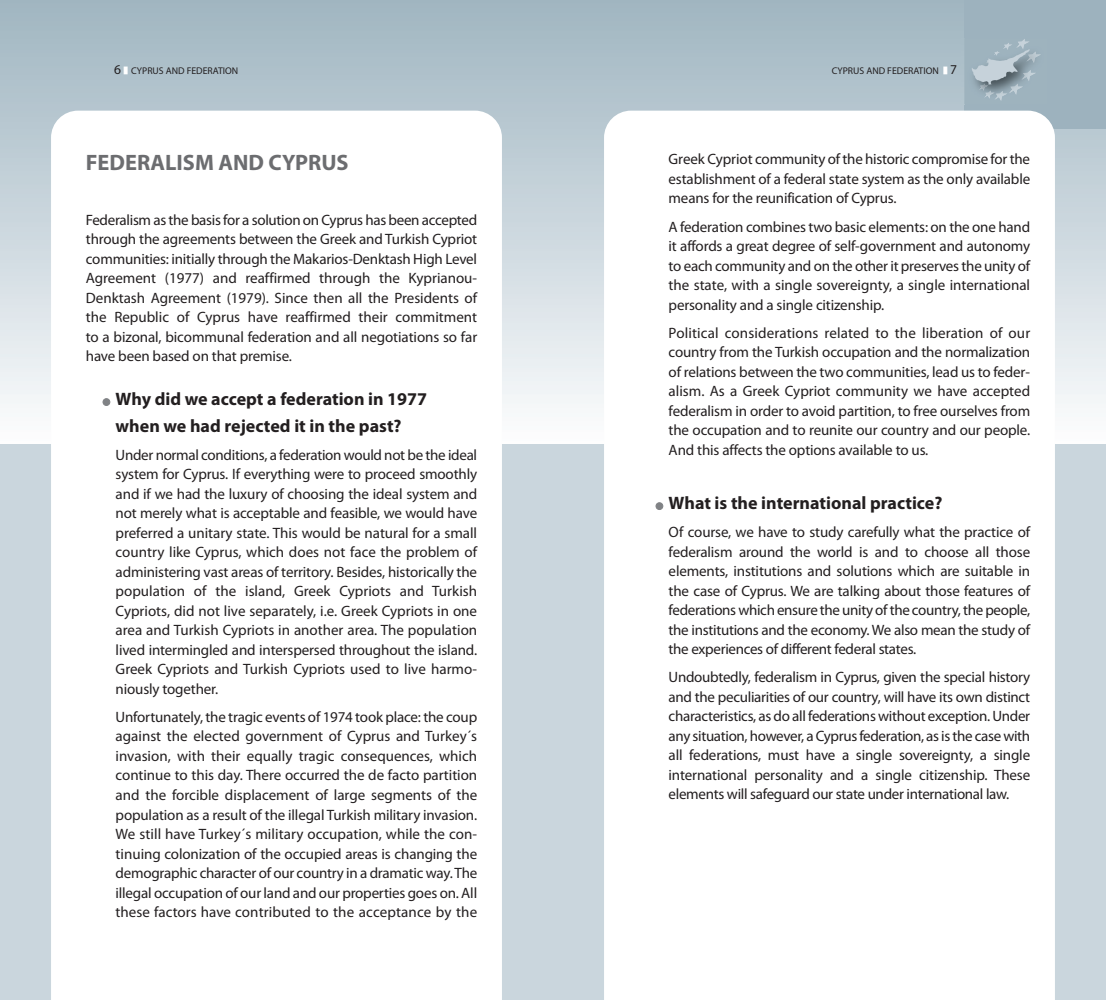
<style>
.page{position:relative;width:1106px;height:1000px;background:#fff}
.page>*{position:absolute;margin:0;border:0;box-sizing:border-box;transform-origin:0 0}
.t1{font:700 22.35px "Myriad Pro";color:#6c6d70}
.t2{font:700 18px/26.5px "Myriad Pro";color:#231f20}
.t3{font:15px/19.5px "Myriad Pro";letter-spacing:-.01em;color:#231f20;text-align:justify}
.t4{font:9.75px "Myriad Pro";color:#231f20}
.s1{font-size:13.5px}
.s2{color:#fff}
.s3{color:#808285}
</style>
<div class="page">
<div style="left:0;top:0;width:1106px;height:446px;background:linear-gradient(to bottom,#9fb5c0,#fbfcfd)"></div>
<div style="left:551px;top:445px;width:555px;height:554px;background:#cad6dd"></div>
<div style="left:0;top:444px;width:552px;height:555px;background:#cad6dd"></div>
<div style="left:51px;top:111px;width:451px;height:888px;background:#fff"></div>
<div style="left:964px;top:0;width:142px;height:128px;background:#9db2be"></div>
<img style="left:961px;top:38px;width:17px;height:66px">
<svg style="left:978px;top:39px;width:55px;height:62px"></svg>
<img style="left:1008px;top:86px;width:15px;height:9px">
<img style="left:1030px;top:70px;width:5px;height:11px">
<img style="left:1030px;top:51px;width:11px;height:12px">
<img style="left:969px;top:46px;width:61px;height:40px">
<div style="left:604px;top:111px;width:450px;height:888px;background:#fff"></div>
<p class="t4" style="left:114px;top:67px;width:126px"><span class="s1">6</span> <span class="s2">■</span> CYPRUS AND FEDERATION</p>
<p class="t4" style="left:831px;top:67px;width:127px">CYPRUS AND FEDERATION <span class="s2">■</span> <span class="s1">7</span></p>
<h1 class="t1" style="left:86px;top:154px;width:264px">FEDERALISM AND CYPRUS</h1>
<p class="t3" style="left:86px;top:211px;width:393px">Federalism as the basis for a solution on Cyprus has been accepted through the agreements between the Greek and Turkish Cypriot communities: initially through the Makarios-Denktash High Level Agreement (1977) and reaffirmed through the Kyprianou-Denktash Agreement (1979). Since then all the Presidents of the Republic of Cyprus have reaffirmed their commitment to a bizonal, bicommunal federation and all negotiations so far have been based on that premise.</p>
<p class="t2" style="left:116px;top:387px;width:313px;text-indent:-13px"><span class="s3">●</span> Why did we accept a federation in 1977 when we had rejected it in the past?</p>
<p class="t3" style="left:116px;top:446px;width:363px">Under normal conditions, a federation would not be the ideal system for Cyprus. If everything were to proceed smoothly and if we had the luxury of choosing the ideal system and not merely what is acceptable and feasible, we would have preferred a unitary state. This would be natural for a small country like Cyprus, which does not face the problem of administering vast areas of territory. Besides, historically the population of the island, Greek Cypriots and Turkish Cypriots, did not live separately, i.e. Greek Cypriots in one area and Turkish Cypriots in another area. The population lived intermingled and interspersed throughout the island.<br>Greek Cypriots and Turkish Cypriots used to live harmo&shy;niously together.</p>
<p class="t3" style="left:116px;top:708px;width:363px">Unfortunately, the tragic events of 1974 took place: the coup against the elected government of Cyprus and Turkey´s invasion, with their equally tragic consequences, which continue to this day. There occurred the de facto partition and the forcible displacement of large segments of the population as a result of the illegal Turkish military invasion.<br>We still have Turkey´s military occupation, while the con - tinuing colonization of the occupied areas is changing the demographic character of our country in a dramatic way. The illegal occupation of our land and our properties goes on. All these factors have contributed to the acceptance by the</p>
<p class="t3" style="left:668px;top:151px;width:363px">Greek Cypriot community of the historic compromise for the establishment of a federal state system as the only available means for the reunification of Cyprus.</p>
<p class="t3" style="left:668px;top:218px;width:363px">A federation combines two basic elements: on the one hand it affords a great degree of self-government and autonomy to each community and on the other it preserves the unity of the state, with a single sovereignty, a single international personality and a single citizenship.</p>
<p class="t3" style="left:668px;top:324px;width:363px">Political considerations related to the liberation of our country from the Turkish occupation and the normalization of relations between the two communities, lead us to feder&shy;alism. As a Greek Cypriot community we have accepted federalism in order to avoid partition, to free ourselves from the occupation and to reunite our country and our people.<br>And this affects the options available to us.</p>
<p class="t2" style="left:656px;top:491px;width:288px"><span class="s3">●</span> What is the international practice?</p>
<p class="t3" style="left:668px;top:523px;width:363px">Of course, we have to study carefully what the practice of federalism around the world is and to choose all those elements, institutions and solutions which are suitable in the case of Cyprus. We are talking about those features of federations which ensure the unity of the country, the people, the institutions and the economy. We also mean the study of the experiences of different federal states.</p>
<p class="t3" style="left:668px;top:668px;width:363px">Undoubtedly, federalism in Cyprus, given the special history and the peculiarities of our country, will have its own distinct characteristics, as do all federations without exception. Under any situation, however, a Cyprus federation, as is the case with all federations, must have a single sovereignty, a single international personality and a single citizenship. These elements will safeguard our state under international law.</p>
</div>
